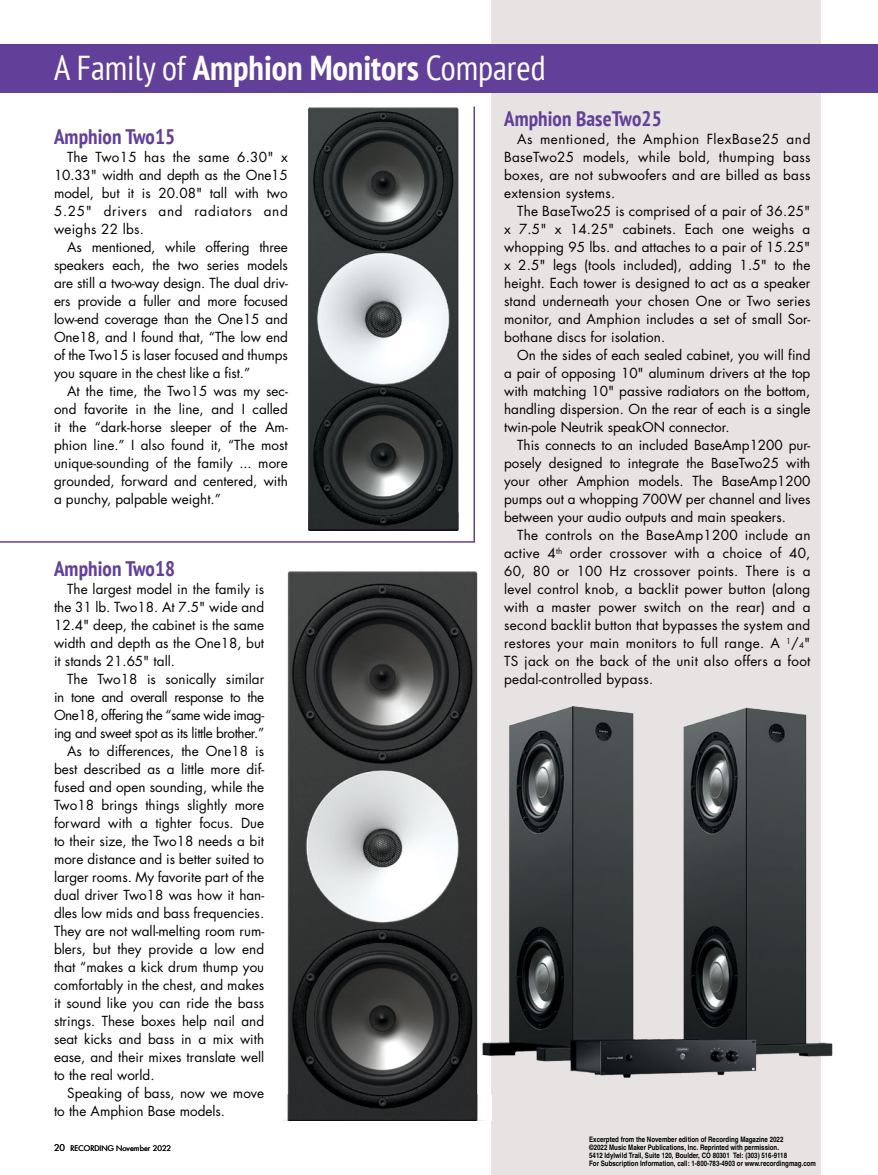
<style>
.page{position:relative;width:878px;height:1175px;background:#fff}
.page>*{position:absolute;margin:0;border:0;box-sizing:border-box;transform-origin:0 0}
.t1{font:condensed 34.5px "PT Sans";color:#fff}
.t2{font:700 condensed 21px "PT Sans";letter-spacing:.005em;color:#623f99}
.t3{font:13.5px "Futura";color:#000}
.t4{font:13.5px "Futura";letter-spacing:.02em;color:#000}
.t5{font:13.5px "Futura";letter-spacing:-.03em;color:#000}
.t6{font:13.5px "Futura";letter-spacing:.04em;color:#000}
.t7{font:13.5px "Futura";letter-spacing:.05em;color:#000}
.t8{font:700 condensed 7.5px "Helvetica";color:#000}
.t9{font:7.5px "Futura";color:#000}
.s1{font-weight:700}
.s2{font-size:7.8px}
.s3{font-size:9px}
</style>
<div class="page">
<div style="left:492px;top:0;width:328px;height:1174px;background:#e7e3e2"></div>
<div style="left:0;top:45px;width:878px;height:48px;background:#623f99"></div>
<img style="left:287px;top:571px;width:191px;height:549px">
<svg style="left:0;top:106px;width:475px;height:437px"></svg>
<img style="left:472px;top:699px;width:361px;height:381px">
<p class="t1" style="left:54px;top:46px;width:493px">A Family of <span class="s1">Amphion Monitors</span> Compared</p>
<p class="t2" style="left:504px;top:105px;width:159px">Amphion BaseTwo25</p>
<p class="t6" style="left:517px;top:130px;width:295px">As mentioned, the Amphion FlexBase25 and</p>
<p class="t4" style="left:504px;top:148px;width:308px">BaseTwo25 models, while bold, thumping bass</p>
<p class="t4" style="left:504px;top:166px;width:308px">boxes, are not subwoofers and are billed as bass</p>
<p class="t4" style="left:504px;top:184px;width:113px">extension systems.</p>
<p class="t3" style="left:517px;top:202px;width:294px">The BaseTwo25 is comprised of a pair of 36.25"</p>
<p class="t3" style="left:504px;top:220px;width:308px">x 7.5" x 14.25" cabinets. Each one weighs a</p>
<p class="t3" style="left:504px;top:238px;width:308px">whopping 95 lbs. and attaches to a pair of 15.25"</p>
<p class="t3" style="left:504px;top:256px;width:308px">x 2.5" legs (tools included), adding 1.5" to the</p>
<p class="t3" style="left:504px;top:274px;width:308px">height. Each tower is designed to act as a speaker</p>
<p class="t3" style="left:504px;top:292px;width:308px">stand underneath your chosen One or Two series</p>
<p class="t3" style="left:504px;top:310px;width:308px">monitor, and Amphion includes a set of small Sor-</p>
<p class="t3" style="left:504px;top:328px;width:163px">bothane discs for isolation.</p>
<p class="t3" style="left:517px;top:346px;width:295px">On the sides of each sealed cabinet, you will find</p>
<p class="t3" style="left:504px;top:364px;width:308px">a pair of opposing 10" aluminum drivers at the top</p>
<p class="t3" style="left:504px;top:382px;width:308px">with matching 10" passive radiators on the bottom,</p>
<p class="t3" style="left:504px;top:400px;width:308px">handling dispersion. On the rear of each is a single</p>
<p class="t3" style="left:504px;top:418px;width:227px">twin-pole Neutrik speakON connector.</p>
<p class="t3" style="left:517px;top:436px;width:295px">This connects to an included BaseAmp1200 pur-</p>
<p class="t3" style="left:504px;top:454px;width:308px">posely designed to integrate the BaseTwo25 with</p>
<p class="t3" style="left:504px;top:472px;width:308px">your other Amphion models. The BaseAmp1200</p>
<p class="t3" style="left:504px;top:490px;width:308px">pumps out a whopping 700W per channel and lives</p>
<p class="t3" style="left:504px;top:508px;width:283px">between your audio outputs and main speakers.</p>
<p class="t4" style="left:517px;top:526px;width:295px">The controls on the BaseAmp1200 include an</p>
<p class="t4" style="left:504px;top:544px;width:308px">active 4<sup>th</sup> order crossover with a choice of 40,</p>
<p class="t4" style="left:504px;top:562px;width:308px">60, 80 or 100 Hz crossover points. There is a</p>
<p class="t4" style="left:504px;top:580px;width:308px">level control knob, a backlit power button (along</p>
<p class="t4" style="left:504px;top:598px;width:308px">with a master power switch on the rear) and a</p>
<p class="t4" style="left:504px;top:616px;width:308px">second backlit button that bypasses the system and</p>
<p class="t4" style="left:504px;top:634px;width:308px">restores your main monitors to full range. A <sup>1</sup>/<span class="s2">4</span>"</p>
<p class="t4" style="left:504px;top:652px;width:308px">TS jack on the back of the unit also offers a foot</p>
<p class="t4" style="left:504px;top:670px;width:151px">pedal-controlled bypass.</p>
<p class="t2" style="left:54px;top:123px;width:123px">Amphion Two15</p>
<p class="t4" style="left:67px;top:148px;width:222px">The Two15 has the same 6.30" x</p>
<p class="t3" style="left:54px;top:166px;width:235px">10.33" width and depth as the One15</p>
<p class="t3" style="left:54px;top:184px;width:235px">model, but it is 20.08" tall with two</p>
<p class="t7" style="left:54px;top:202px;width:235px">5.25" drivers and radiators and</p>
<p class="t4" style="left:54px;top:220px;width:92px">weighs 22 lbs.</p>
<p class="t3" style="left:67px;top:238px;width:222px">As mentioned, while offering three</p>
<p class="t3" style="left:54px;top:256px;width:235px">speakers each, the two series models</p>
<p class="t3" style="left:54px;top:274px;width:235px">are still a two-way design. The dual driv-</p>
<p class="t3" style="left:54px;top:292px;width:235px">ers provide a fuller and more focused</p>
<p class="t3" style="left:54px;top:310px;width:235px">low-end coverage than the One15 and</p>
<p class="t3" style="left:54px;top:328px;width:235px">One18, and I found that, “The low end</p>
<p class="t3" style="left:54px;top:346px;width:235px">of the Two15 is laser focused and thumps</p>
<p class="t3" style="left:54px;top:364px;width:198px">you square in the chest like a fist.”</p>
<p class="t3" style="left:67px;top:382px;width:222px">At the time, the Two15 was my sec-</p>
<p class="t3" style="left:54px;top:400px;width:235px">ond favorite in the line, and I called</p>
<p class="t3" style="left:54px;top:418px;width:235px">it the “dark-horse sleeper of the Am-</p>
<p class="t3" style="left:54px;top:436px;width:235px">phion line.” I also found it, “The most</p>
<p class="t3" style="left:54px;top:454px;width:235px">unique-sounding of the family ... more</p>
<p class="t3" style="left:54px;top:472px;width:235px">grounded, forward and centered, with</p>
<p class="t3" style="left:54px;top:490px;width:168px">a punchy, palpable weight.”</p>
<p class="t2" style="left:54px;top:555px;width:123px">Amphion Two18</p>
<p class="t3" style="left:67px;top:580px;width:198px">The largest model in the family is</p>
<p class="t3" style="left:54px;top:598px;width:212px">the 31 lb. Two18. At 7.5" wide and</p>
<p class="t3" style="left:54px;top:616px;width:212px">12.4" deep, the cabinet is the same</p>
<p class="t3" style="left:54px;top:634px;width:212px">width and depth as the One18, but</p>
<p class="t3" style="left:54px;top:652px;width:122px">it stands 21.65" tall.</p>
<p class="t3" style="left:67px;top:670px;width:198px">The Two18 is sonically similar</p>
<p class="t5" style="left:54px;top:688px;width:212px">in tone and overall response to the</p>
<p class="t5" style="left:54px;top:706px;width:212px">One18, offering the “same wide imag-</p>
<p class="t5" style="left:54px;top:724px;width:212px">ing and sweet spot as its little brother.”</p>
<p class="t3" style="left:67px;top:742px;width:198px">As to differences, the One18 is</p>
<p class="t3" style="left:54px;top:760px;width:212px">best described as a little more dif-</p>
<p class="t3" style="left:54px;top:778px;width:212px">fused and open sounding, while the</p>
<p class="t3" style="left:54px;top:796px;width:212px">Two18 brings things slightly more</p>
<p class="t3" style="left:54px;top:814px;width:212px">forward with a tighter focus. Due</p>
<p class="t3" style="left:54px;top:832px;width:212px">to their size, the Two18 needs a bit</p>
<p class="t3" style="left:54px;top:850px;width:212px">more distance and is better suited to</p>
<p class="t3" style="left:54px;top:868px;width:212px">larger rooms. My favorite part of the</p>
<p class="t3" style="left:54px;top:886px;width:212px">dual driver Two18 was how it han-</p>
<p class="t3" style="left:54px;top:904px;width:212px">dles low mids and bass frequencies.</p>
<p class="t3" style="left:54px;top:922px;width:212px">They are not wall-melting room rum-</p>
<p class="t3" style="left:54px;top:940px;width:212px">blers, but they provide a low end</p>
<p class="t3" style="left:54px;top:958px;width:212px">that “makes a kick drum thump you</p>
<p class="t3" style="left:54px;top:976px;width:212px">comfortably in the chest, and makes</p>
<p class="t3" style="left:54px;top:994px;width:212px">it sound like you can ride the bass</p>
<p class="t3" style="left:54px;top:1012px;width:212px">strings. These boxes help nail and</p>
<p class="t3" style="left:54px;top:1030px;width:212px">seat kicks and bass in a mix with</p>
<p class="t3" style="left:54px;top:1048px;width:212px">ease, and their mixes translate well</p>
<p class="t3" style="left:54px;top:1066px;width:102px">to the real world.</p>
<p class="t3" style="left:67px;top:1084px;width:198px">Speaking of bass, now we move</p>
<p class="t3" style="left:54px;top:1102px;width:173px">to the Amphion Base models.</p>
<p class="t9" style="left:54px;top:1143px;width:119px"><span class="s3">20</span> RECORDING November 2022</p>
<p class="t8" style="left:589px;top:1134px;width:196px">Excerpted from the November edition of Recording Magazine 2022</p>
<p class="t8" style="left:589px;top:1142px;width:191px">©2022 Music Maker Publications, Inc. Reprinted with permission.</p>
<p class="t8" style="left:589px;top:1150px;width:199px">5412 Idylwild Trail, Suite 120, Boulder, CO 80301 Tel: (303) 516-9118</p>
<p class="t8" style="left:589px;top:1159px;width:228px">For Subscription Information, call: 1-800-783-4903 or www.recordingmag.com</p>
</div>
